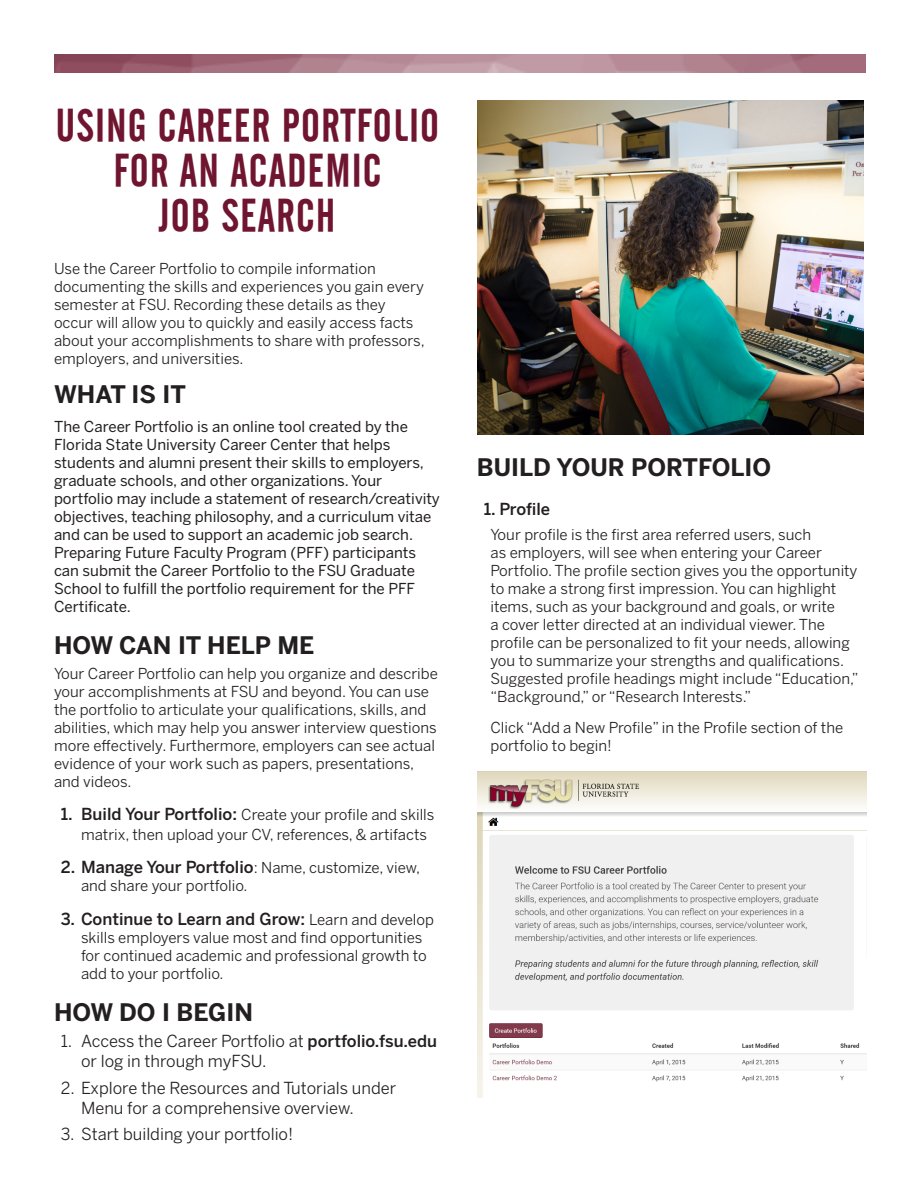
<style>
.page{position:relative;width:918px;height:1188px;background:#fff}
.page>*{position:absolute;margin:0;border:0;box-sizing:border-box;transform-origin:0 0}
.t1{font:45px/45px "Cafeta";letter-spacing:.025em;color:#6f1530;text-align:center}
.t2{font:700 24px "Benton Sans";color:#231f20}
.t3{font:16.5px/19.8px "Benton Sans";color:#231f20}
.t4{font:500 16.5px "Benton Sans";color:#231f20}
.t5{font:15px/18px "Benton Sans";color:#231f20}
.Heading_2{font:15px/18px "Benton Sans";color:#231f20}
.s1{font-weight:500;font-size:16.5px}
.s2{font-weight:400;font-size:15px}
.s3{font-weight:500}
</style>
<div class="page">
<img style="left:54px;top:54px;width:812px;height:19px">
<img style="left:477px;top:100px;width:387px;height:334px">
<img style="left:477px;top:772px;width:389px;height:326px">
<p class="t1" style="left:56px;top:103px;width:385px">USING CAREER PORTFOLIO<br>FOR AN ACADEMIC</p>
<p class="t1" style="left:159px;top:193px;width:178px">JOB SEARCH</p>
<p class="t5" style="left:54px;top:259px;width:372px">Use the Career Portfolio to compile information documenting the skills and experiences you gain every semester at FSU. Recording these details as they occur will allow you to quickly and easily access facts about your accomplishments to share with professors, employers, and universities.</p>
<p class="t2" style="left:54px;top:380px;width:134px">WHAT IS IT</p>
<p class="Heading_2" style="left:54px;top:417px;width:387px">The Career Portfolio is an online tool created by the Florida State University Career Center that helps students and alumni present their skills to employers, graduate schools, and other organizations. Your portfolio may include a statement of research/creativity objectives, teaching philosophy, and a curriculum vitae and can be used to support an academic job search.<br>Preparing Future Faculty Program (PFF) participants can submit the Career Portfolio to the FSU Graduate School to fulfill the portfolio requirement for the PFF Certificate.</p>
<p class="t2" style="left:54px;top:631px;width:262px">HOW CAN IT HELP ME</p>
<p class="t5" style="left:54px;top:664px;width:385px">Your Career Portfolio can help you organize and describe your accomplishments at FSU and beyond. You can use the portfolio to articulate your qualifications, skills, and abilities, which may help you answer interview questions more effectively. Furthermore, employers can see actual evidence of your work such as papers, presentations, and videos.</p>
<p class="t5" style="left:81px;top:805px;width:355px;line-height:19.8px;text-indent:-20px"><span class="s1">1. Build Your Portfolio:</span> Create your profile and skills matrix, then upload your CV, references, &amp; artifacts</p>
<p class="t4" style="left:61px;top:857px;width:361px">2. Manage Your Portfolio<span class="s2">: Name, customize, view,</span></p>
<p class="t5" style="left:81px;top:877px;width:168px">and share your portfolio.</p>
<p class="t4" style="left:61px;top:909px;width:375px">3. Continue to Learn and Grow: <span class="s2">Learn and develop</span></p>
<p class="t5" style="left:81px;top:928px;width:347px">skills employers value most and find opportunities for continued academic and professional growth to add to your portfolio.</p>
<p class="t2" style="left:54px;top:998px;width:200px">HOW DO I BEGIN</p>
<p class="t3" style="left:81px;top:1031px;width:358px;text-indent:-20px">1. Access the Career Portfolio at <span class="s3">portfolio.fsu.edu </span>or log in through myFSU.</p>
<p class="t3" style="left:81px;top:1078px;width:317px;text-indent:-20px">2. Explore the Resources and Tutorials under<br>Menu for a comprehensive overview.</p>
<p class="t3" style="left:61px;top:1124px;width:234px">3. Start building your portfolio!</p>
<p class="t2" style="left:477px;top:453px;width:296px">BUILD YOUR PORTFOLIO</p>
<p class="t4" style="left:484px;top:499px;width:68px">1. Profile</p>
<p class="t5" style="left:490px;top:525px;width:370px">Your profile is the first area referred users, such<br>as employers, will see when entering your Career Portfolio. The profile section gives you the opportunity to make a strong first impression. You can highlight items, such as your background and goals, or write<br>a cover letter directed at an individual viewer. The profile can be personalized to fit your needs, allowing you to summarize your strengths and qualifications.<br>Suggested profile headings might include “Education,” “Background,” or “Research Interests.”</p>
<p class="t5" style="left:490px;top:718px;width:354px">Click “Add a New Profile” in the Profile section of the portfolio to begin!</p>
</div>
